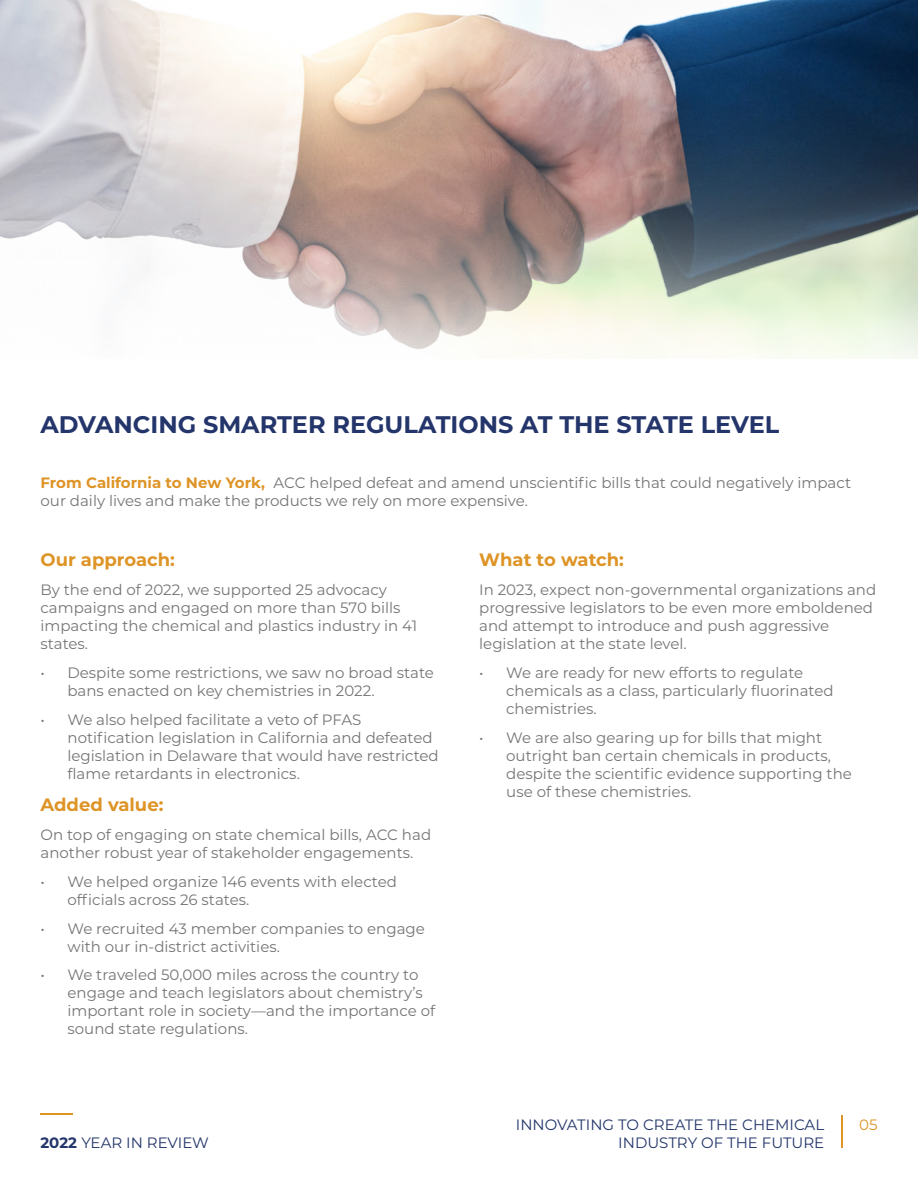
<style>
.page{position:relative;width:918px;height:1188px;background:#fff}
.page>*{position:absolute;margin:0;border:0;box-sizing:border-box;transform-origin:0 0}
.t1{font:700 24px "Montserrat";color:#23356a}
.t2{font:700 18px "Montserrat";color:#de9426}
.t3{font:15px/18px "Montserrat";color:#767575}
.t4{font:15px "Montserrat";color:#23356a}
.t5{font:15px "Montserrat";color:#de9426}
.s1{font-weight:700;color:#de9426}
.s2{font-weight:700}
</style>
<div class="page">
<img style="left:0;top:0;width:918px;height:359px">
<hr style="left:841px;top:1115px;width:1px;height:33px;background:#de9426">
<hr style="left:40px;top:1114px;width:33px;height:1px;background:#de9426">
<p class="t1" style="left:40px;top:407px;width:740px">ADVANCING SMARTER REGULATIONS AT THE STATE LEVEL</p>
<p class="t3" style="left:40px;top:473px;width:812px"><span class="s1">From California to New York,</span> ACC helped defeat and amend unscientific bills that could negatively impact our daily lives and make the products we rely on more expensive.</p>
<p class="t2" style="left:40px;top:547px;width:136px">Our approach:</p>
<p class="t3" style="left:40px;top:580px;width:378px">By the end of 2022, we supported 25 advocacy campaigns and engaged on more than 570 bills impacting the chemical and plastics industry in 41 states.</p>
<p class="t3" style="left:68px;top:663px;width:368px;text-indent:-27px">• Despite some restrictions, we saw no broad state bans enacted on key chemistries in 2022.</p>
<p class="t3" style="left:68px;top:710px;width:373px;text-indent:-27px">• We also helped facilitate a veto of PFAS notification legislation in California and defeated legislation in Delaware that would have restricted flame retardants in electronics.</p>
<p class="t2" style="left:40px;top:792px;width:124px">Added value:</p>
<p class="t3" style="left:40px;top:825px;width:392px">On top of engaging on state chemical bills, ACC had another robust year of stakeholder engagements.</p>
<p class="t3" style="left:68px;top:872px;width:331px;text-indent:-27px">• We helped organize 146 events with elected officials across 26 states.</p>
<p class="t3" style="left:68px;top:919px;width:359px;text-indent:-27px">• We recruited 43 member companies to engage with our in-district activities.</p>
<p class="t3" style="left:68px;top:966px;width:369px;text-indent:-27px">• We traveled 50,000 miles across the country to engage and teach legislators about chemistry’s important role in society—and the importance of sound state regulations.</p>
<p class="t4" style="left:40px;top:1132px;width:170px"><span class="s2">2022</span> YEAR IN REVIEW</p>
<p class="t2" style="left:479px;top:547px;width:146px">What to watch:</p>
<p class="t3" style="left:479px;top:580px;width:399px">In 2023, expect non-governmental organizations and progressive legislators to be even more emboldened and attempt to introduce and push aggressive legislation at the state level.</p>
<p class="t3" style="left:506px;top:663px;width:329px;text-indent:-27px">• We are ready for new efforts to regulate chemicals as a class, particularly fluorinated chemistries.</p>
<p class="t3" style="left:506px;top:728px;width:347px;text-indent:-27px">• We are also gearing up for bills that might outright ban certain chemicals in products, despite the scientific evidence supporting the use of these chemistries.</p>
<p class="t4" style="left:516px;top:1114px;width:310px">INNOVATING TO CREATE THE CHEMICAL</p>
<p class="t4" style="left:618px;top:1132px;width:207px">INDUSTRY OF THE FUTURE</p>
<p class="t5" style="left:859px;top:1114px;width:20px">05</p>
</div>
